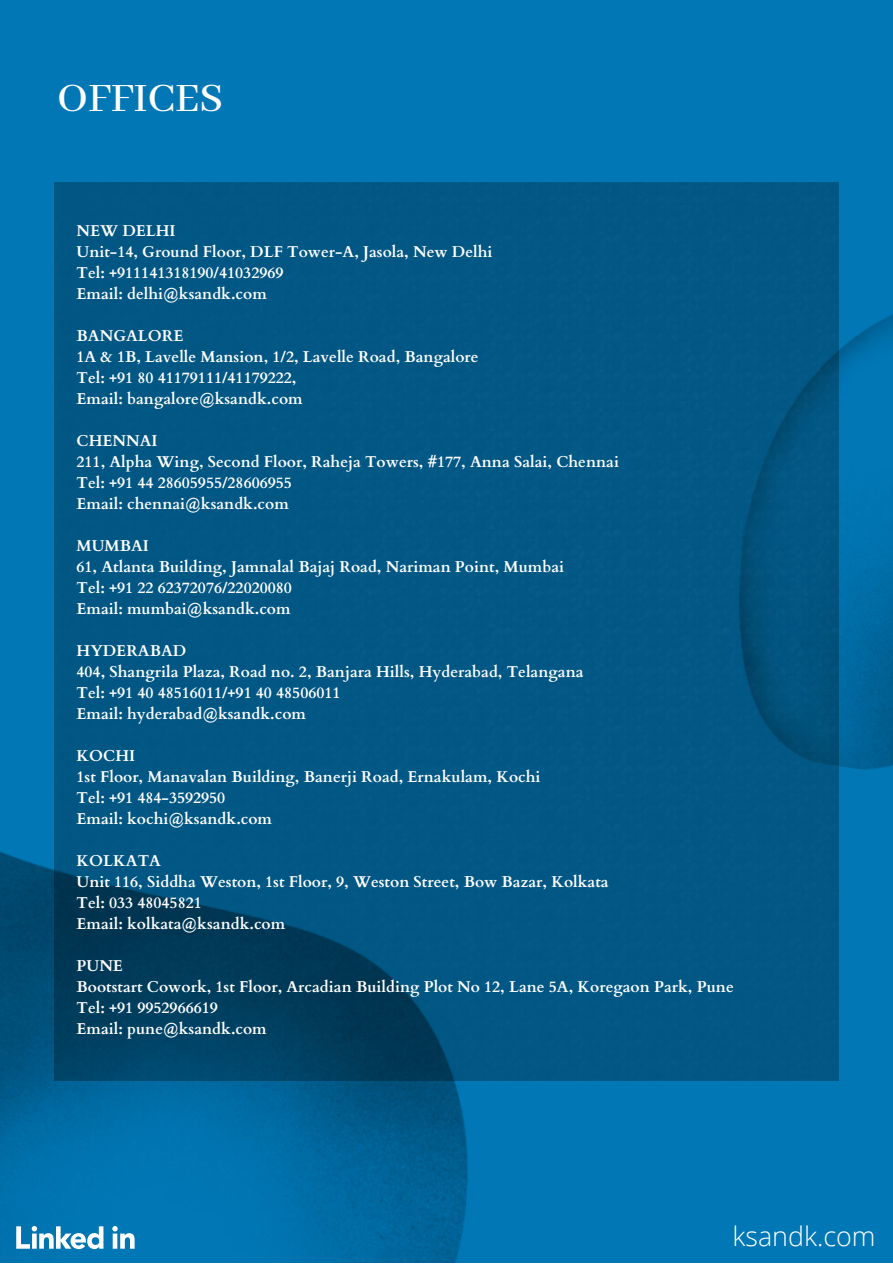
<style>
.page{position:relative;width:893px;height:1264px;background:#fff}
.page>*{position:absolute;margin:0;border:0;box-sizing:border-box;transform-origin:0 0}
.t1{font:500 45px "Abhaya Libre";color:#fff}
.t2{font:300 26.85px "Open Sans";color:#fff}
.t3{font:700 15.75px/21px "Cardo";color:#fff}
</style>
<div class="page">
<div style="left:0;top:0;width:892px;height:1262px;background:#0177b5"></div>
<img style="left:838px;top:236px;width:54px;height:595px">
<div style="left:54px;top:182px;width:784px;height:898px;background:#025784"></div>
<img style="left:0;top:393px;width:512px;height:869px">
<svg style="left:16px;top:1225px;width:87px;height:23px"></svg>
<div style="left:108px;top:1221px;width:31px;height:32px;background:#0177b5;border-radius:2px"></div>
<svg style="left:112px;top:1226px;width:23px;height:22px"></svg>
<h1 class="t1" style="left:57px;top:73px;width:168px">OFFICES</h1>
<p class="t3" style="left:77px;top:220px;width:417px">NEW DELHI<br>Unit-14, Ground Floor, DLF Tower-A, Jasola, New Delhi<br>Tel: +911141318190/41032969<br>Email: delhi@ksandk.com</p>
<p class="t3" style="left:77px;top:325px;width:403px">BANGALORE<br>1A &amp; 1B, Lavelle Mansion, 1/2, Lavelle Road, Bangalore<br>Tel: +91 80 41179111/41179222,<br>Email: bangalore@ksandk.com</p>
<p class="t3" style="left:77px;top:430px;width:544px">CHENNAI<br>211, Alpha Wing, Second Floor, Raheja Towers, #177, Anna Salai, Chennai Tel: +91 44 28605955/28606955<br>Email: chennai@ksandk.com</p>
<p class="t3" style="left:77px;top:535px;width:489px">MUMBAI<br>61, Atlanta Building, Jamnalal Bajaj Road, Nariman Point, Mumbai<br>Tel: +91 22 62372076/22020080<br>Email: mumbai@ksandk.com</p>
<p class="t3" style="left:77px;top:640px;width:508px">HYDERABAD<br>404, Shangrila Plaza, Road no. 2, Banjara Hills, Hyderabad, Telangana Tel: +91 40 48516011/+91 40 48506011<br>Email: hyderabad@ksandk.com</p>
<p class="t3" style="left:77px;top:745px;width:465px">KOCHI<br>1st Floor, Manavalan Building, Banerji Road, Ernakulam, Kochi<br>Tel: +91 484-3592950<br>Email: kochi@ksandk.com</p>
<p class="t3" style="left:77px;top:850px;width:533px">KOLKATA<br>Unit 116, Siddha Weston, 1st Floor, 9, Weston Street, Bow Bazar, Kolkata<br>Tel: 033 48045821<br>Email: kolkata@ksandk.com</p>
<p class="t3" style="left:77px;top:955px;width:658px">PUNE<br>Bootstart Cowork, 1st Floor, Arcadian Building Plot No 12, Lane 5A, Koregaon Park, Pune Tel: +91 9952966619<br>Email: pune@ksandk.com</p>
<h2 class="t2" style="left:732px;top:1217px;width:145px">ksandk.com</h2>
</div>
